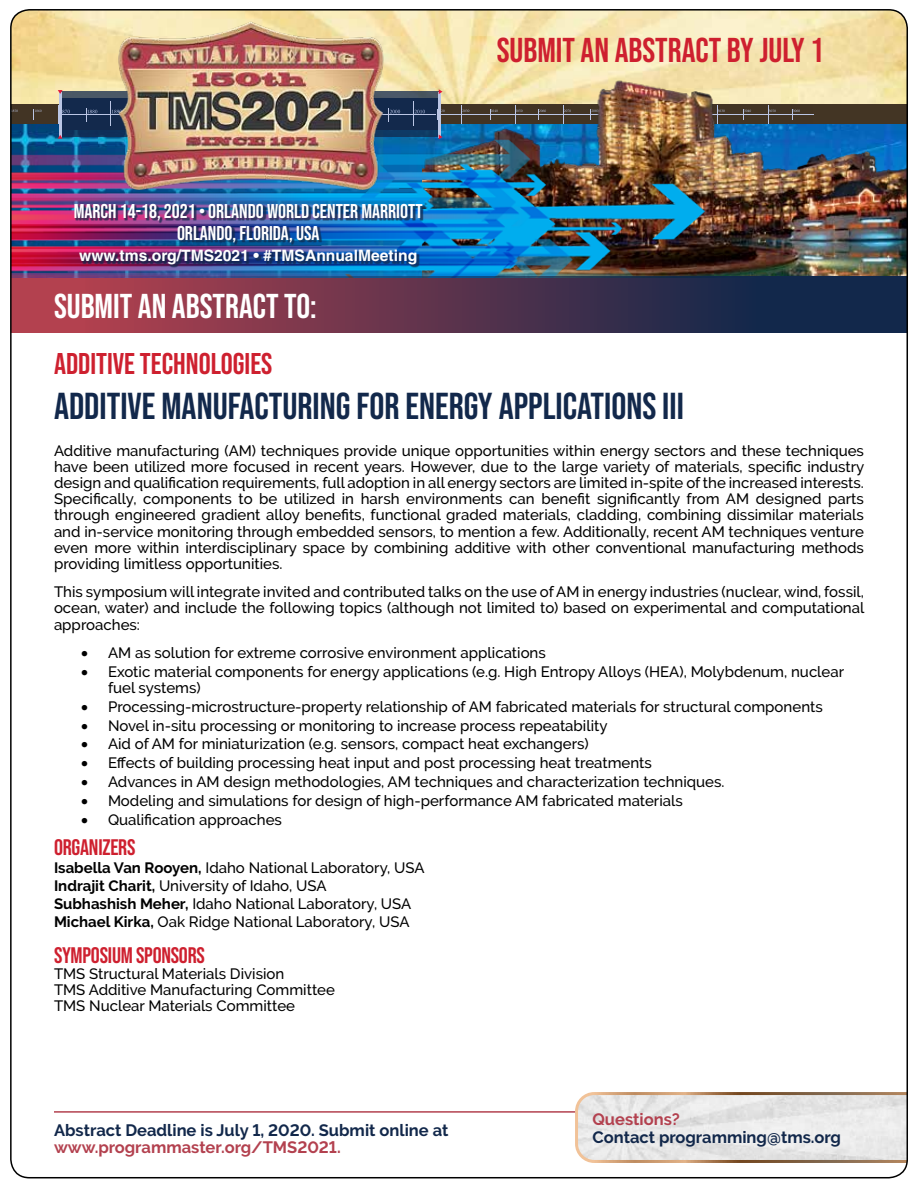
<style>
.page{position:relative;width:918px;height:1188px;background:#fff}
.page>*{position:absolute;margin:0;border:0;box-sizing:border-box;transform-origin:0 0}
.t1{font:37.5px "Bebas Neue";color:#12284b}
.t2{font:34.5px "Bebas Neue";color:#ce202f}
.t3{font:34.5px "Bebas Neue";color:#fff}
.t4{font:30px "Bebas Neue";color:#ce202f}
.t5{font:22.5px "Bebas Neue";letter-spacing:-.01em;color:#ce202f}
.t6{font:19.95px/21.3px "Bebas Neue";color:#fff;text-align:center}
.t7{font:700 16.5px "Raleway";color:#12284b}
.t8{font:700 16.5px "Raleway";color:#b3414f}
.t9{font:700 15.6px "Helvetica";color:#fff}
.t10{font:500 15px/16.2px "Raleway";color:#000}
.s1{font-weight:700}
</style>
<div class="page">
<img style="left:10px;top:9px;width:898px;height:1170px">
<h3 class="t6" style="left:74px;top:201px;width:350px">MARCH 14-18, 2021 • ORLANDO WORLD CENTER MARRIOTT<br>ORLANDO, FLORIDA, USA</h3>
<p class="t9" style="left:79px;top:246px;width:340px">www.tms.org/TMS2021 • #TMSAnnualMeeting</p>
<h2 class="t3" style="left:54px;top:287px;width:264px">SUBMIT AN ABSTRACT TO:</h2>
<h2 class="t2" style="left:497px;top:30px;width:329px">SUBMIT AN ABSTRACT BY JULY 1</h2>
<h3 class="t4" style="left:54px;top:346px;width:220px">ADDITIVE TECHNOLOGIES</h3>
<h1 class="t1" style="left:54px;top:384px;width:631px">ADDITIVE MANUFACTURING FOR ENERGY APPLICATIONS III</h1>
<p class="t10" style="left:54px;top:442px;width:812px;text-align:justify">Additive manufacturing (AM) techniques provide unique opportunities within energy sectors and these techniques have been utilized more focused in recent years. However, due to the large variety of materials, specific industry design and qualification requirements, full adoption in all energy sectors are limited in-spite of the increased interests.<br>Specifically, components to be utilized in harsh environments can benefit significantly from AM designed parts through engineered gradient alloy benefits, functional graded materials, cladding, combining dissimilar materials and in-service monitoring through embedded sensors, to mention a few. Additionally, recent AM techniques venture even more within interdisciplinary space by combining additive with other conventional manufacturing methods providing limitless opportunities.</p>
<p class="t10" style="left:54px;top:584px;width:812px;text-align:justify">This symposium will integrate invited and contributed talks on the use of AM in energy industries (nuclear, wind, fossil, ocean, water) and include the following topics (although not limited to) based on experimental and computational approaches:</p>
<p class="t10" style="left:81px;top:644px;width:466px">• AM as solution for extreme corrosive environment applications</p>
<p class="t10" style="left:108px;top:663px;width:738px;text-indent:-27px">• Exotic material components for energy applications (e.g. High Entropy Alloys (HEA), Molybdenum, nuclear fuel systems)</p>
<p class="t10" style="left:81px;top:698px;width:743px">• Processing-microstructure-property relationship of AM fabricated materials for structural components</p>
<p class="t10" style="left:81px;top:717px;width:528px">• Novel in-situ processing or monitoring to increase process repeatability</p>
<p class="t10" style="left:81px;top:736px;width:509px">• Aid of AM for miniaturization (e.g. sensors, compact heat exchangers)</p>
<p class="t10" style="left:81px;top:755px;width:572px">• Effects of building processing heat input and post processing heat treatments</p>
<p class="t10" style="left:81px;top:774px;width:645px">• Advances in AM design methodologies, AM techniques and characterization techniques.</p>
<p class="t10" style="left:81px;top:793px;width:603px">• Modeling and simulations for design of high-performance AM fabricated materials</p>
<p class="t10" style="left:81px;top:812px;width:203px">• Qualification approaches</p>
<h3 class="t5" style="left:54px;top:834px;width:83px">ORGANIZERS</h3>
<p class="t10" style="left:54px;top:858px;width:372px;line-height:18px"><span class="s1">Isabella Van Rooyen,</span> Idaho National Laboratory, USA <span class="s1">Indrajit Charit,</span> University of Idaho, USA<br><span class="s1">Subhashish Meher,</span> Idaho National Laboratory, USA <span class="s1">Michael Kirka,</span> Oak Ridge National Laboratory, USA</p>
<h3 class="t5" style="left:54px;top:942px;width:152px">SYMPOSIUM SPONSORS</h3>
<p class="t10" style="left:54px;top:966px;width:282px">TMS Structural Materials Division<br>TMS Additive Manufacturing Committee<br>TMS Nuclear Materials Committee</p>
<p class="t7" style="left:54px;top:1120px;width:396px">Abstract Deadline is July 1, 2020. Submit online at</p>
<p class="t8" style="left:54px;top:1138px;width:288px">www.programmaster.org/TMS2021.</p>
<p class="t8" style="left:592px;top:1110px;width:89px">Questions?</p>
<p class="t7" style="left:592px;top:1127px;width:250px">Contact programming@tms.org</p>
</div>
